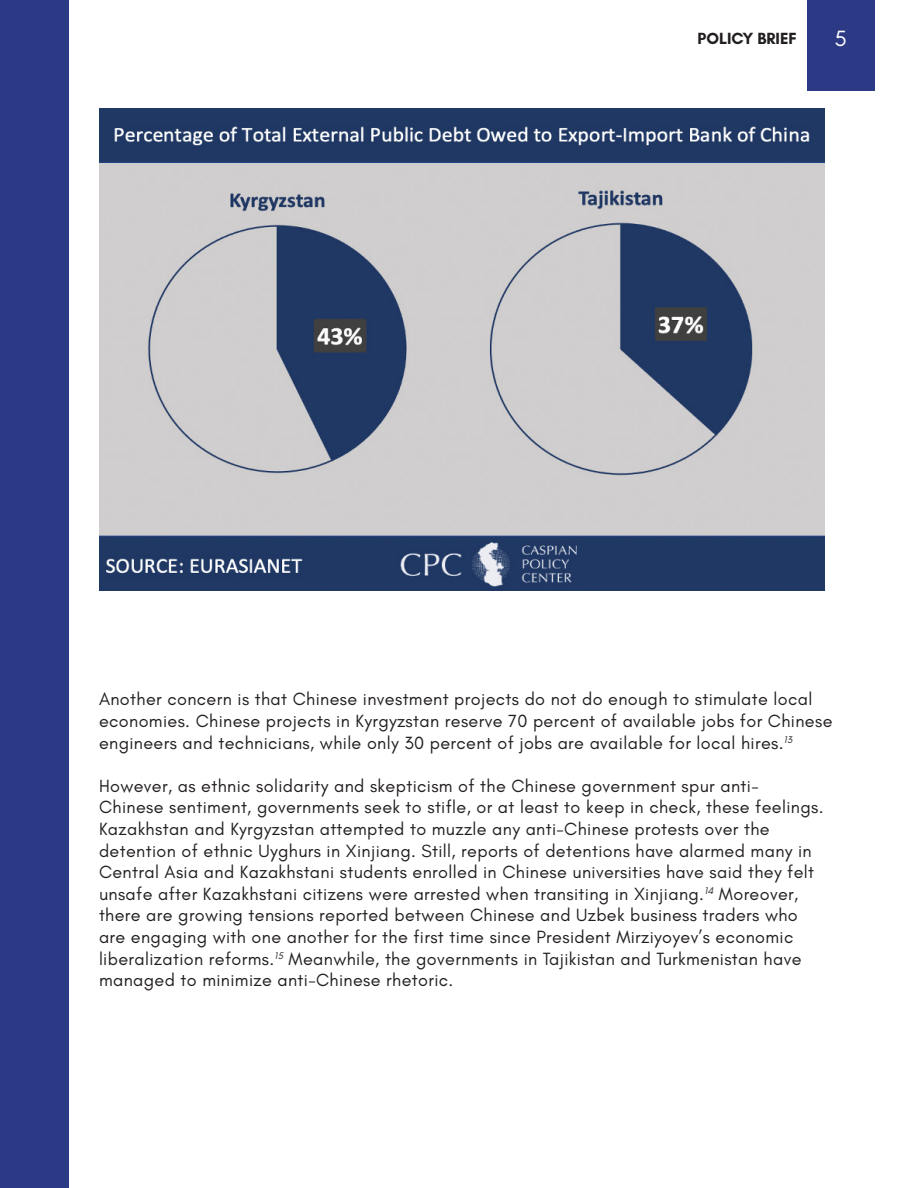
<style>
.page{position:relative;width:918px;height:1188px;background:#fff}
.page>*{position:absolute;margin:0;border:0;box-sizing:border-box;transform-origin:0 0}
.t1{font:22.5px "Glacial Indifference";color:#fff}
.t2{font:18px/21.6px "Glacial Indifference";letter-spacing:.02em;color:#231f20}
.t3{font:700 16.5px "Glacial Indifference";color:#231f20}
</style>
<div class="page">
<div style="left:807px;top:0;width:68px;height:90px;background:#2c3985"></div>
<div style="left:0;top:0;width:68px;height:1188px;background:#2a3a85"></div>
<img style="left:99px;top:108px;width:725px;height:483px">
<p class="t3" style="left:698px;top:29px;width:101px">POLICY BRIEF</p>
<p class="t1" style="left:834px;top:26px;width:14px">5</p>
<p class="t2" style="left:99px;top:689px;width:735px">Another concern is that Chinese investment projects do not do enough to stimulate local economies. Chinese projects in Kyrgyzstan reserve 70 percent of available jobs for Chinese engineers and technicians, while only 30 percent of jobs are available for local hires.<sup>13</sup></p>
<p class="t2" style="left:99px;top:775px;width:726px">However, as ethnic solidarity and skepticism of the Chinese government spur anti-Chinese sentiment, governments seek to stifle, or at least to keep in check, these feelings.<br>Kazakhstan and Kyrgyzstan attempted to muzzle any anti-Chinese protests over the detention of ethnic Uyghurs in Xinjiang. Still, reports of detentions have alarmed many in Central Asia and Kazakhstani students enrolled in Chinese universities have said they felt unsafe after Kazakhstani citizens were arrested when transiting in Xinjiang.<sup>14</sup> Moreover, there are growing tensions reported between Chinese and Uzbek business traders who are engaging with one another for the first time since President Mirziyoyev’s economic liberalization reforms.<sup>15</sup> Meanwhile, the governments in Tajikistan and Turkmenistan have managed to minimize anti-Chinese rhetoric.</p>
</div>
